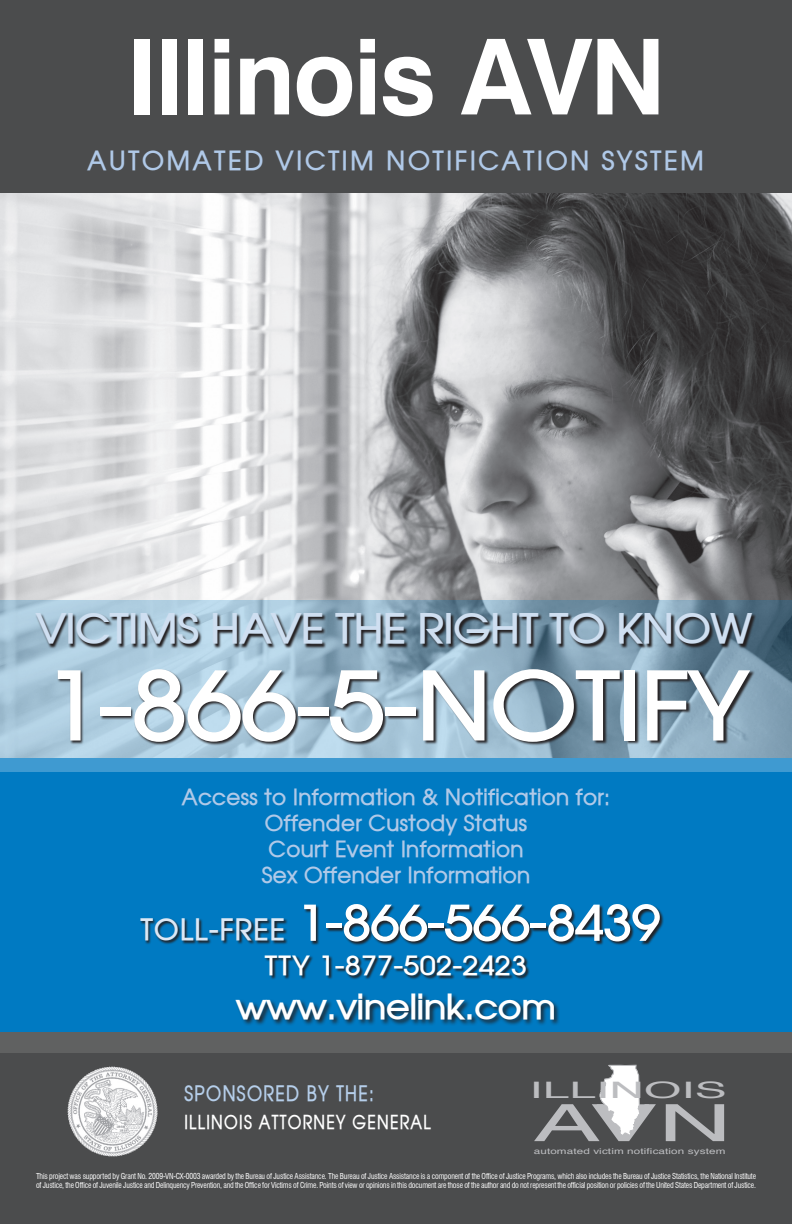
<style>
.page{position:relative;width:792px;height:1224px;background:#fff}
.page>*{position:absolute;margin:0;border:0;box-sizing:border-box;transform-origin:0 0}
.t1{font:700 105px "Swiss 721 BT";letter-spacing:-.02em;color:#fff}
.t2{font:700 93px "Atilla";color:#fff;scale:1.1 1}
.t3{font:700 48px "Atilla";color:#fff;scale:1.1 1}
.t4{font:700 40px "Atilla";color:#cfdff1;scale:1.1 1}
.t5{font:700 34px "Atilla";color:#fff;scale:1.1 1}
.t6{font:700 29px "Atilla";letter-spacing:.05em;color:#dce8f5}
.t7{font:700 26px "Atilla";letter-spacing:.11em;color:#b0c9e8}
.t8{font:700 26px "Atilla";letter-spacing:.03em;color:#fff;scale:1.1 1}
.t9{font:22.7px "Helvetica";color:#bcbdc0;scale:2.11 1}
.t10{font:700 22px "Atilla";letter-spacing:.02em;color:#b0c9e8}
.t11{font:700 condensed 21px "Atilla";letter-spacing:.07em;color:#b5ceea}
.t12{font:700 condensed 19px "Atilla";letter-spacing:.07em;color:#fff}
.t13{font:8.1px "Helvetica";letter-spacing:.01em;color:#bcbdc0;scale:1.44 1}
.t14{font:condensed 8px/9.6px "Swiss 721 BT";letter-spacing:-.02em;color:#fff;scale:.96 1}
</style>
<div class="page">
<img style="left:0;top:192px;width:792px;height:408px">
<svg style="left:0;top:600px;width:792px;height:158px;background:#92b1c4"></svg>
<div style="left:0;top:758px;width:792px;height:312px;background:#007ac2"></div>
<svg style="left:36px;top:613px;width:721px;height:36px;background:#6c808e"></svg>
<div style="left:57px;top:669px;width:698px;height:77px;background:#231f20;opacity:.95"></div>
<div style="left:0;top:758px;width:792px;height:14px;background:#3f9ad1"></div>
<div style="left:0;top:1033px;width:792px;height:191px;background:#4b4c4d"></div>
<div style="left:235px;top:993px;width:325px;height:34px;background:#231f20;opacity:.91"></div>
<div style="left:304px;top:904px;width:361px;height:42px;background:#231f20;opacity:.95"></div>
<div style="left:140px;top:918px;width:148px;height:27px;background:#231f20;opacity:.98"></div>
<div style="left:0;top:1033px;width:792px;height:20px;background:#606161"></div>
<div style="left:0;top:0;width:792px;height:192px;background:#4b4c4d"></div>
<img style="left:67px;top:1066px;width:91px;height:91px">
<div style="left:265px;top:956px;width:265px;height:24px;background:#231f20;opacity:.98"></div>
<svg style="left:666px;top:1104px;width:58px;height:37px"></svg>
<svg style="left:534px;top:1065px;width:122px;height:76px"></svg>
<p class="t1" style="left:126px;top:13px;width:542px">Illinois AVN</p>
<p class="t7" style="left:88px;top:143px;width:617px">AUTOMATED VICTIM NOTIFICATION SYSTEM</p>
<p class="t4" style="left:36px;top:602px;width:652px">VICTIMS HAVE THE RIGHT TO KNOW</p>
<p class="t2" style="left:44px;top:643px;width:641px">1-866-5-NOTIFY</p>
<p class="t10" style="left:182px;top:782px;width:430px">Access to Information &amp; Notification for:</p>
<p class="t10" style="left:265px;top:808px;width:264px">Offender Custody Status</p>
<p class="t10" style="left:269px;top:834px;width:256px">Court Event Information</p>
<p class="t10" style="left:262px;top:860px;width:270px">Sex Offender Information</p>
<p class="t6" style="left:141px;top:910px;width:146px">TOLL-FREE</p>
<p class="t3" style="left:297px;top:891px;width:332px">1-866-566-8439</p>
<p class="t8" style="left:265px;top:948px;width:239px">TTY 1-877-502-2423</p>
<p class="t5" style="left:236px;top:984px;width:292px">www.vinelink.com</p>
<p class="t11" style="left:184px;top:1079px;width:191px">SPONSORED BY THE:</p>
<p class="t12" style="left:184px;top:1109px;width:248px">ILLINOIS ATTORNEY GENERAL</p>
<p class="t9" style="left:530px;top:1072px;width:95px">ILLINOIS</p>
<p class="t13" style="left:534px;top:1145px;width:135px">automated victim notification system</p>
<p class="t14" style="left:36px;top:1171px;width:752px">This project was supported by Grant No. 2009-VN-CX-0003 awarded by the Bureau of Justice Assistance. The Bureau of Justice Assistance is a component of the Office of Justice Programs, which also includes the Bureau of Justice Statistics, the National Institute of Justice, the Office of Juvenile Justice and Delinquency Prevention, and the Office for Victims of Crime. Points of view or opinions in this document are those of the author and do not represent the official position or policies of the United States Department of Justice.</p>
</div>
